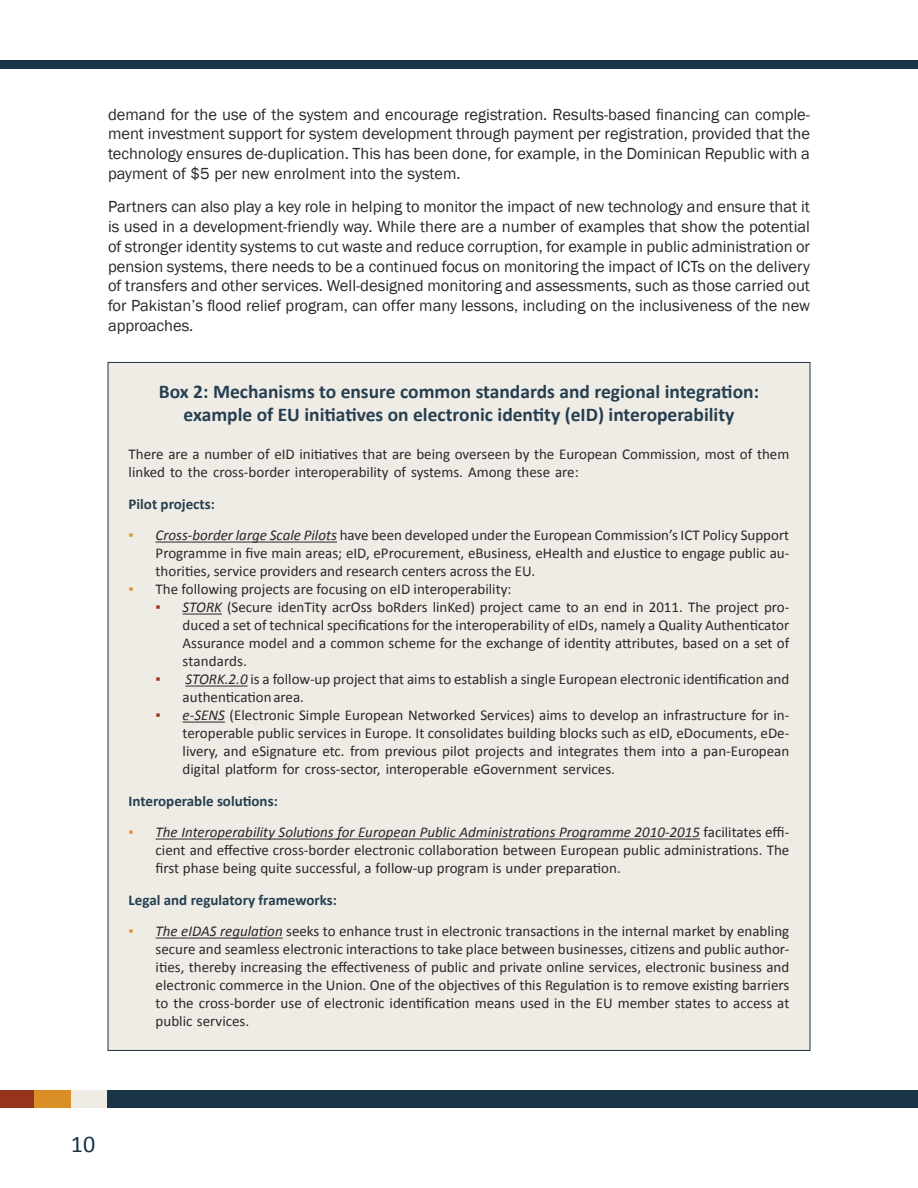
<style>
.page{position:relative;width:918px;height:1188px;background:#fff}
.page>*{position:absolute;margin:0;border:0;box-sizing:border-box;transform-origin:0 0}
.t1{font:24px "Calibri";color:#1a3548}
.t2{font:700 19.5px/23.4px "Calibri";color:#253f51;text-align:center}
.t3{font:16.5px/19.8px "Franklin Gothic";color:#292829;text-align:justify}
.t4{font:15px/18px "Calibri";color:#292829;text-align:justify}
.t5{font:700 15px "Calibri";color:#253f51}
.s1{font-family:"Franklin Gothic";color:#dc9431}
.s2{font-style:italic}
.s3{font-family:"Franklin Gothic";color:#95331c}
</style>
<div class="page">
<div style="left:0;top:60px;width:918px;height:9px;background:#1a3548"></div>
<div style="left:0;top:1091px;width:35px;height:17px;background:#95331c"></div>
<div style="left:35px;top:1091px;width:36px;height:17px;background:#da8e26"></div>
<div style="left:71px;top:1091px;width:37px;height:17px;background:#efece5"></div>
<div style="left:108px;top:1091px;width:810px;height:17px;background:#1a3548"></div>
<div style="left:108px;top:362px;width:702px;height:688px;background:#efece5"></div>
<hr style="left:156px;top:542px;width:181px;height:1px;background:#292829">
<hr style="left:183px;top:614px;width:39px;height:1px;background:#292829">
<hr style="left:185px;top:686px;width:63px;height:1px;background:#292829">
<hr style="left:183px;top:722px;width:42px;height:1px;background:#292829">
<hr style="left:156px;top:839px;width:544px;height:1px;background:#292829">
<hr style="left:156px;top:938px;width:127px;height:1px;background:#292829">
<p class="t3" style="left:108px;top:105px;width:704px">demand for the use of the system and encourage registration. Results-based financing can comple&shy;ment investment support for system development through payment per registration, provided that the technology ensures de-duplication. This has been done, for example, in the Dominican Republic with a payment of $5 per new enrolment into the system.</p>
<p class="t3" style="left:108px;top:197px;width:704px">Partners can also play a key role in helping to monitor the impact of new technology and ensure that it is used in a development-friendly way. While there are a number of examples that show the potential of stronger identity systems to cut waste and reduce corruption, for example in public administration or pension systems, there needs to be a continued focus on monitoring the impact of ICTs on the delivery of transfers and other services. Well-designed monitoring and assessments, such as those carried out for Pakistan’s flood relief program, can offer many lessons, including on the inclusiveness of the new approaches.</p>
<h2 class="t2" style="left:159px;top:380px;width:602px">Box 2: Mechanisms to ensure common standards and regional integration: example of EU initiatives on electronic identity (eID) interoperability</h2>
<p class="t4" style="left:129px;top:445px;width:662px">There are a number of eID initiatives that are being overseen by the European Commission, most of them linked to the cross-border interoperability of systems. Among these are:</p>
<p class="t5" style="left:129px;top:494px;width:88px">Pilot projects:</p>
<p class="t4" style="left:156px;top:526px;width:635px;text-indent:-27px"><span class="s1">▪</span> <span class="s2">Cross-border large Scale Pilots</span> have been developed under the European Commission’s ICT Policy Support Programme in five main areas; eID, eProcurement, eBusiness, eHealth and eJustice to engage public au&shy;thorities, service providers and research centers across the EU.</p>
<p class="t4" style="left:129px;top:580px;width:384px"><span class="s1">▪</span> The following projects are focusing on eID interoperability:</p>
<p class="t4" style="left:183px;top:598px;width:608px;text-indent:-27px"><span class="s3">▪</span> <span class="s2">STORK</span> (Secure idenTity acrOss boRders linKed) project came to an end in 2011. The project pro&shy;duced a set of technical specifications for the interoperability of eIDs, namely a Quality Authenticator Assurance model and a common scheme for the exchange of identity attributes, based on a set of standards.</p>
<p class="t4" style="left:183px;top:670px;width:608px;text-indent:-27px"><span class="s3">▪</span> <span class="s2">STORK.2.0</span> is a follow-up project that aims to establish a single European electronic identification and authentication area.</p>
<p class="t4" style="left:183px;top:706px;width:608px;text-indent:-27px"><span class="s3">▪</span> <span class="s2">e-SENS</span> (Electronic Simple European Networked Services) aims to develop an infrastructure for in&shy;teroperable public services in Europe. It consolidates building blocks such as eID, eDocuments, eDe&shy;livery, and eSignature etc. from previous pilot projects and integrates them into a pan-European digital platform for cross-sector, interoperable eGovernment services.</p>
<p class="t5" style="left:129px;top:791px;width:151px">Interoperable solutions:</p>
<p class="t4" style="left:156px;top:823px;width:635px;text-indent:-27px"><span class="s1">▪</span> <span class="s2">The Interoperability Solutions for European Public Administrations Programme 2010-2015</span> facilitates effi&shy;cient and effective cross-border electronic collaboration between European public administrations. The first phase being quite successful, a follow-up program is under preparation.</p>
<p class="t5" style="left:129px;top:890px;width:210px">Legal and regulatory frameworks:</p>
<p class="t4" style="left:156px;top:922px;width:635px;text-indent:-27px"><span class="s1">▪</span> <span class="s2">The eIDAS regulation</span> seeks to enhance trust in electronic transactions in the internal market by enabling secure and seamless electronic interactions to take place between businesses, citizens and public author&shy;ities, thereby increasing the effectiveness of public and private online services, electronic business and electronic commerce in the Union. One of the objectives of this Regulation is to remove existing barriers to the cross-border use of electronic identification means used in the EU member states to access at public services.</p>
<h1 class="t1" style="left:71px;top:1129px;width:26px">10</h1>
</div>
